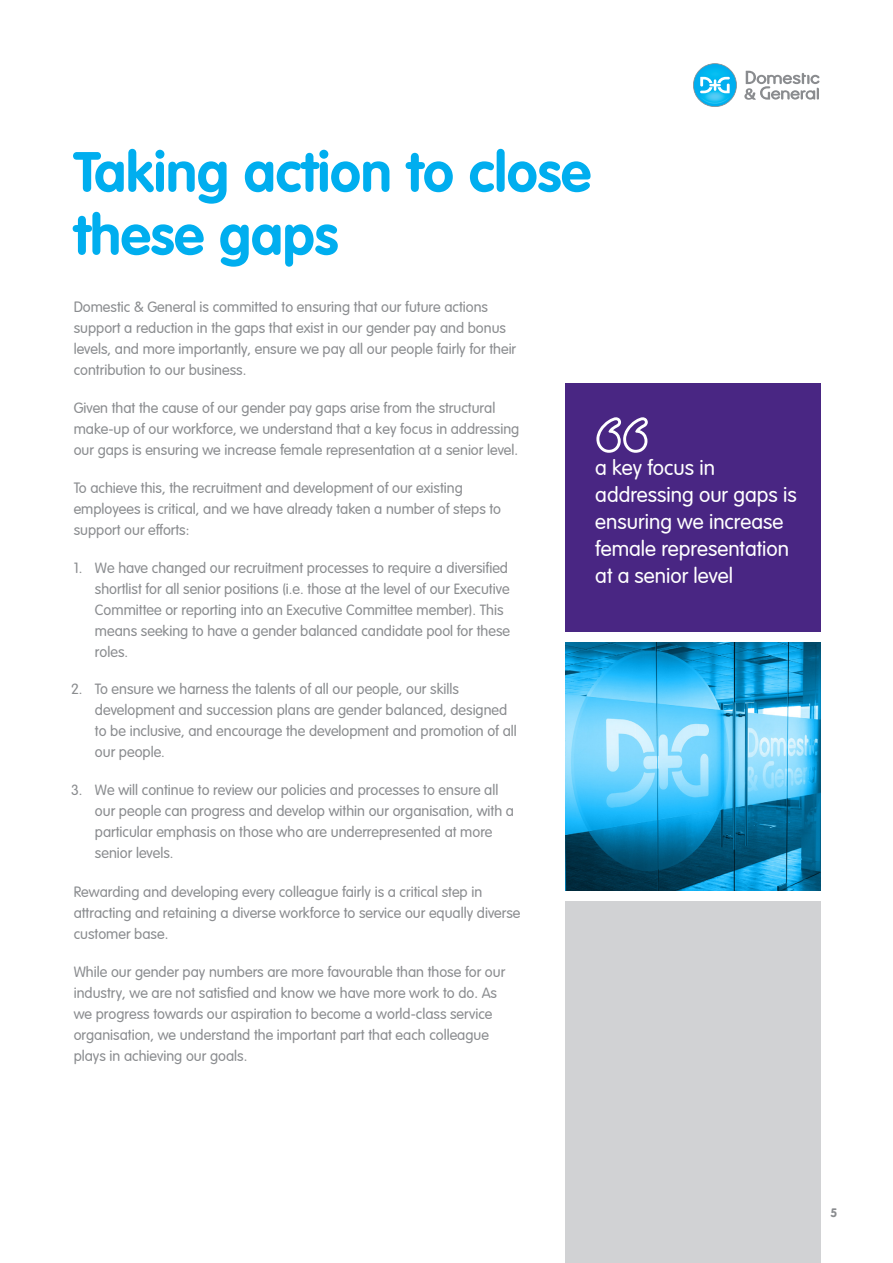
<style>
.page{position:relative;width:893px;height:1263px;background:#fff}
.page>*{position:absolute;margin:0;border:0;box-sizing:border-box;transform-origin:0 0}
.Body_2{font:700 55.5px/63px "VAG Rounded LT Pro";color:#00aeef}
.Ian_s_Message{font:300 21px/27px "VAG Rounded LT Pro";color:#fff}
.Body_2-2{font:300 14.7px/21px "VAG Rounded LT Pro";color:#8a8c8f}
.t1{font:300 14.7px/21px "VAG Rounded Std";color:#8a8c8f}
.t2{font:700 12px "VAG Rounded LT Pro";color:#8a8c8f}
.s1{font-family:"VAG Rounded Std"}
</style>
<div class="page">
<svg style="left:744px;top:71px;width:75px;height:29px"></svg>
<svg style="left:693px;top:63px;width:44px;height:44px"></svg>
<img style="left:700px;top:96px;width:30px;height:8px">
<div style="left:566px;top:383px;width:255px;height:248px;background:#492683"></div>
<svg style="left:596px;top:417px;width:52px;height:36px"></svg>
<img style="left:566px;top:642px;width:255px;height:248px">
<div style="left:566px;top:901px;width:255px;height:362px;background:#d1d2d4"></div>
<p class="Body_2" style="left:74px;top:141px;width:519px">Taking action to close these gaps</p>
<p class="Body_2-2" style="left:74px;top:296px;width:444px">Domestic &amp; General is committed to ensuring that our future actions support a reduction in the gaps that exist in our gender pay and bonus levels, and more importantly, ensure we pay all our people fairly for their contribution to our business.</p>
<p class="Body_2-2" style="left:74px;top:397px;width:447px">Given <span class="s1">that</span> the cause of our gender pay gaps arise from the structural make-up of our workforce, we understand that a key focus in addressing our gaps is ensuring we increase female representation at a senior level.</p>
<p class="Body_2-2" style="left:74px;top:477px;width:429px">To achieve this, the recruitment and development of our existing employees is critical, and we have already taken a number of steps to support our efforts:</p>
<p class="t1" style="left:95px;top:557px;width:417px;text-indent:-21px">1. We have changed our recruitment processes to require a diversified shortlist for all senior positions (i.e. those at the level of our Executive Committee or reporting into an Executive Committee member). This means seeking to have a gender balanced candidate pool for these roles.</p>
<p class="t1" style="left:95px;top:679px;width:423px;text-indent:-24px">2. To ensure we harness the talents of all our people, our skills development and succession plans are gender balanced, designed to be inclusive, and encourage the development and promotion of all our people.</p>
<p class="t1" style="left:95px;top:780px;width:421px;text-indent:-24px">3. We will continue to review our policies and processes to ensure all our people can progress and develop within our organisation, with a particular emphasis on those who are underrepresented at more senior levels.</p>
<p class="Body_2-2" style="left:74px;top:881px;width:448px">Rewarding and developing every colleague fairly is a critical step in attracting and retaining a diverse workforce to service our equally diverse customer base.</p>
<p class="Body_2-2" style="left:74px;top:961px;width:433px">Wh<span class="s1">ile o</span>ur gender pay numbers are more favourable than those for our industry, we are not satisfied and know we have more work to do. As we progress towards our aspiration to become a world-class service organisation, we understand the important part that each colleague plays in achieving our goals.</p>
<p class="Ian_s_Message" style="left:595px;top:455px;width:203px">a key focus in addressing our gaps is ensuring we increase female representation at a senior level</p>
<p class="t2" style="left:831px;top:1205px;width:8px">5</p>
</div>
